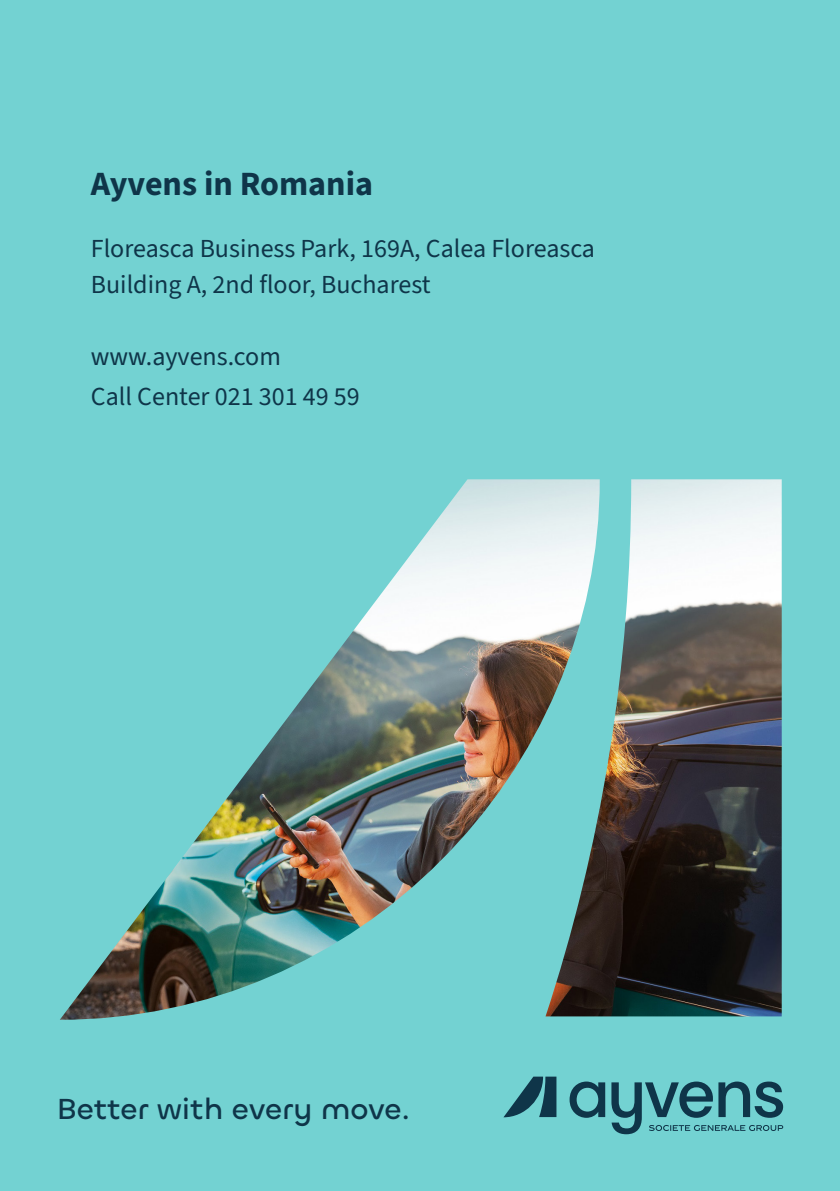
<style>
.page{position:relative;width:840px;height:1191px;background:#fff}
.page>*{position:absolute;margin:0;border:0;box-sizing:border-box;transform-origin:0 0}
.TEXT{font:700 34px "Source Sans 3";color:#0f3549}
.SUBTITLE{font:500 30px "Chillax";color:#0f3549}
.TEXT-2{font:26px "Source Sans 3";color:#0f3549}
</style>
<div class="page">
<div style="left:0;top:0;width:839px;height:1191px;background:#73d2d2"></div>
<img style="left:60px;top:479px;width:721px;height:540px">
<svg style="left:503px;top:1076px;width:279px;height:58px"></svg>
<p class="TEXT" style="left:91px;top:161px;width:283px">Ayvens in Romania</p>
<p class="TEXT-2" style="left:91px;top:231px;width:505px">Floreasca Business Park, 169A, Calea Floreasca</p>
<p class="TEXT-2" style="left:91px;top:267px;width:341px">Building A, 2nd floor, Bucharest</p>
<p class="TEXT-2" style="left:91px;top:339px;width:191px">www.ayvens.com</p>
<p class="TEXT-2" style="left:91px;top:379px;width:270px">Call Center 021 301 49 59</p>
<p class="SUBTITLE" style="left:57px;top:1090px;width:354px">Better with every move.</p>
</div>
